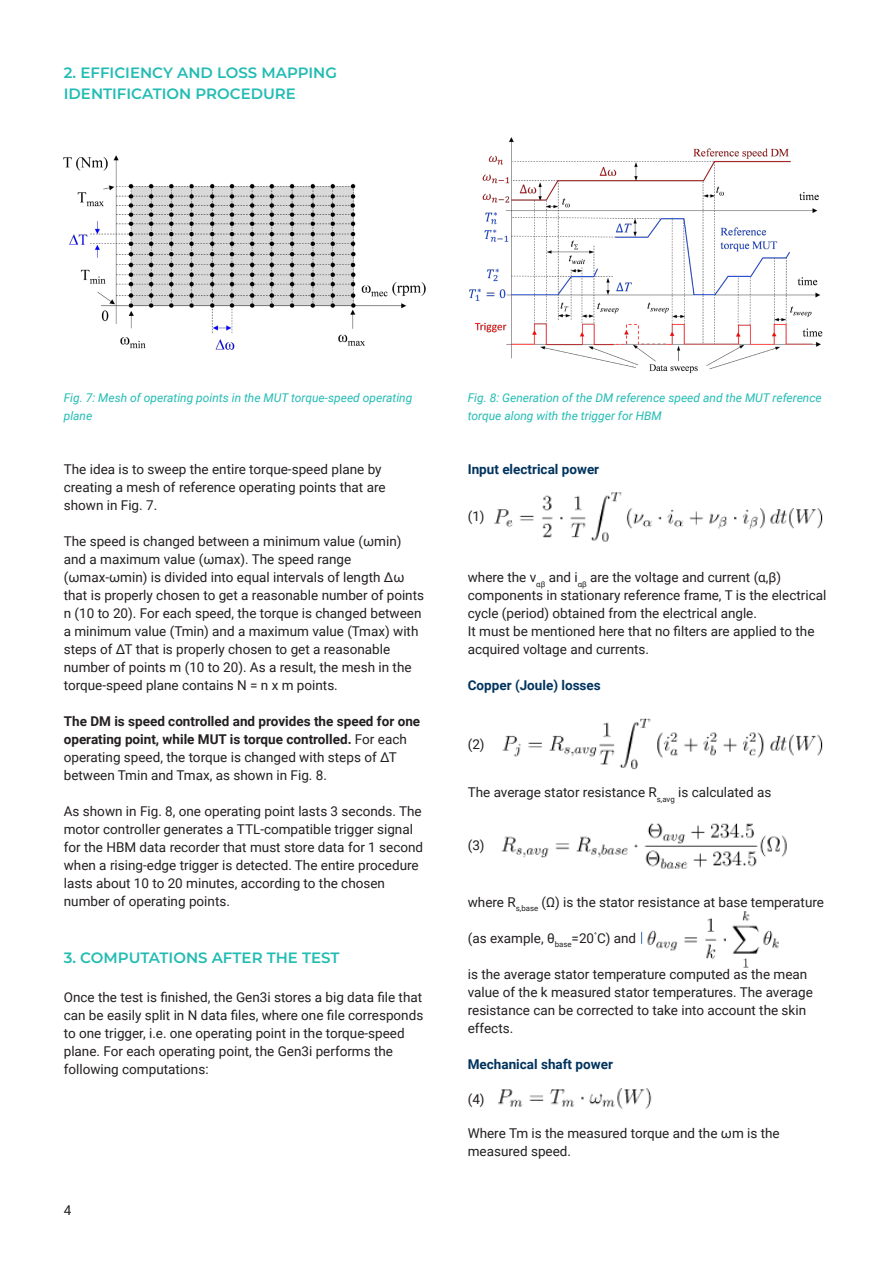
<style>
.page{position:relative;width:893px;height:1263px;background:#fff}
.page>*{position:absolute;margin:0;border:0;box-sizing:border-box;transform-origin:0 0}
.t1{font:600 15px "Montserrat";color:#22bcb3}
.t2{font:13.5px/18px "Roboto";color:#231f20}
.t3{font:700 13.5px/18px "Roboto";color:#231f20}
.t4{font:700 13.5px "Roboto";color:#00335d}
.t5{font:italic 12px/18px "Roboto";color:#22bcb3}
.s1{font-weight:400}
</style>
<div class="page">
<img style="left:64px;top:155px;width:361px;height:195px">
<img style="left:469px;top:137px;width:354px;height:237px">
<img style="left:494px;top:492px;width:329px;height:50px">
<img style="left:502px;top:718px;width:321px;height:51px">
<img style="left:501px;top:823px;width:286px;height:46px">
<img style="left:641px;top:911px;width:138px;height:56px">
<img style="left:498px;top:1088px;width:154px;height:21px">
<p class="t1" style="left:64px;top:62px;width:275px">2. EFFICIENCY AND LOSS MAPPING</p>
<p class="t1" style="left:64px;top:83px;width:234px">IDENTIFICATION PROCEDURE</p>
<p class="t5" style="left:64px;top:389px;width:350px">Fig. 7: Mesh of operating points in the MUT torque-speed operating plane</p>
<p class="t5" style="left:468px;top:389px;width:356px">Fig. 8: Generation of the DM reference speed and the MUT reference torque along with the trigger for HBM</p>
<p class="t2" style="left:64px;top:460px;width:319px">The idea is to sweep the entire torque-speed plane by</p>
<p class="t2" style="left:64px;top:478px;width:323px">creating a mesh of reference operating points that are shown in Fig. 7.</p>
<p class="t2" style="left:64px;top:532px;width:339px">The speed is changed between a minimum value (ωmin) and a maximum value (ωmax). The speed range</p>
<p class="t2" style="left:64px;top:568px;width:362px">(ωmax-ωmin) is divided into equal intervals of length Δω that is properly chosen to get a reasonable number of points n (10 to 20). For each speed, the torque is changed between a minimum value (Tmin) and a maximum value (Tmax) with steps of ΔT that is properly chosen to get a reasonable number of points m (10 to 20). As a result, the mesh in the torque-speed plane contains N = n x m points.</p>
<p class="t3" style="left:64px;top:712px;width:358px">The DM is speed controlled and provides the speed for one operating point, while MUT is torque controlled. <span class="s1">For each operating speed, the torque is changed with steps of ΔT between Tmin and Tmax, as shown in Fig. 8.</span></p>
<p class="t2" style="left:64px;top:802px;width:361px">As shown in Fig. 8, one operating point lasts 3 seconds. The motor controller generates a TTL-compatible trigger signal for the HBM data recorder that must store data for 1 second when a rising-edge trigger is detected. The entire procedure lasts about 10 to 20 minutes, according to the chosen</p>
<p class="t2" style="left:64px;top:892px;width:168px">number of operating points.</p>
<p class="t1" style="left:64px;top:947px;width:277px">3. COMPUTATIONS AFTER THE TEST</p>
<p class="t2" style="left:64px;top:988px;width:361px">Once the test is finished, the Gen3i stores a big data file that can be easily split in N data files, where one file corresponds to one trigger, i.e. one operating point in the torque-speed plane. For each operating point, the Gen3i performs the following computations:</p>
<p class="t2" style="left:64px;top:1200px;width:9px">4</p>
<p class="t4" style="left:468px;top:460px;width:133px">Input electrical power</p>
<p class="t2" style="left:468px;top:507px;width:18px">(1)</p>
<p class="t2" style="left:468px;top:568px;width:360px">where the v<sub>αβ</sub> and i<sub>αβ</sub> are the voltage and current (α,β) components in stationary reference frame, T is the electrical cycle (period) obtained from the electrical angle.</p>
<p class="t2" style="left:468px;top:622px;width:348px">It must be mentioned here that no filters are applied to the acquired voltage and currents.</p>
<p class="t4" style="left:468px;top:676px;width:135px">Copper (Joule) losses</p>
<p class="t2" style="left:468px;top:735px;width:18px">(2)</p>
<p class="t2" style="left:468px;top:783px;width:305px">The average stator resistance R<sub>s,avg</sub> is calculated as</p>
<p class="t2" style="left:468px;top:836px;width:18px">(3)</p>
<p class="t2" style="left:468px;top:892px;width:358px">where R<sub>s,base</sub> (Ω) is the stator resistance at base temperature</p>
<p class="t2" style="left:468px;top:928px;width:170px">(as example, θ<sub>base</sub>=20<sup>°</sup>C) and</p>
<p class="t2" style="left:468px;top:964px;width:347px">is the average stator temperature computed as the mean value of the k measured stator temperatures. The average resistance can be corrected to take into account the skin effects.</p>
<p class="t4" style="left:468px;top:1054px;width:147px">Mechanical shaft power</p>
<p class="t2" style="left:468px;top:1089px;width:18px">(4)</p>
<p class="t2" style="left:468px;top:1123px;width:313px">Where Tm is the measured torque and the ωm is the</p>
<p class="t2" style="left:468px;top:1141px;width:105px">measured speed.</p>
</div>
